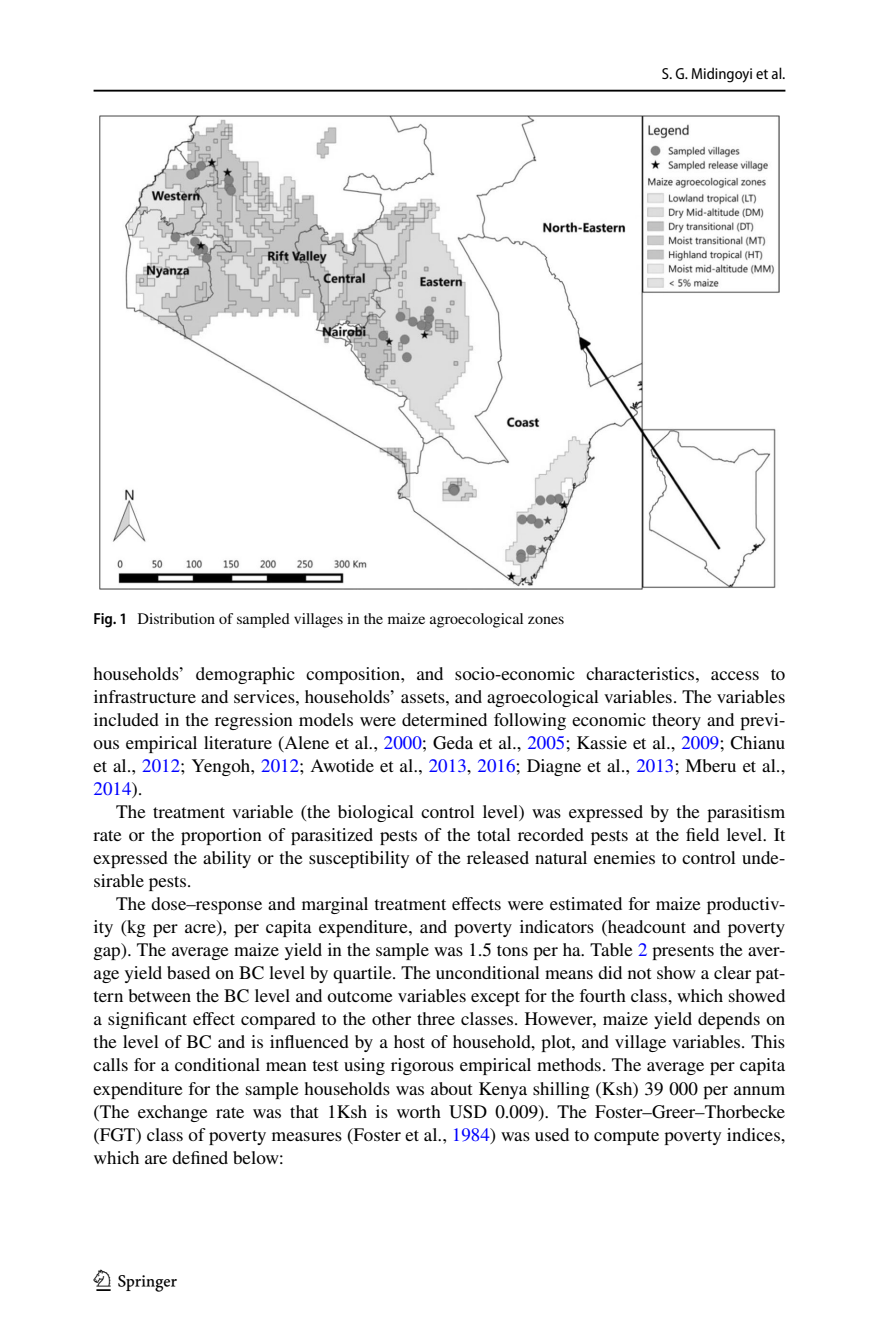
<style>
.page{position:relative;width:879px;height:1333px;background:#fff}
.page>*{position:absolute;margin:0;border:0;box-sizing:border-box;transform-origin:0 0}
.t1{font:30px "Springnew";color:#000}
.t2{font:19px/23px "STIX";color:#000;text-align:justify}
.t3{font:16px "STIX";color:#000}
.t4{font:semi-condensed 16px "Myriad Pro";color:#000}
.s1{font-family:"Myriad Pro";font-weight:600;font-stretch:semi-condensed}
.s2{color:#00f}
</style>
<div class="page">
<hr style="left:94px;top:90px;width:691px;height:2px;background:#000">
<img style="left:99px;top:116px;width:681px;height:473px">
<p class="t4" style="left:662px;top:65px;width:125px">S. G. Midingoyi et al.</p>
<p class="t3" style="left:94px;top:608px;width:472px"><span class="s1">Fig. 1</span> Distribution of sampled villages in the maize agroecological zones</p>
<p class="t2" style="left:94px;top:663px;width:693px">households’ demographic composition, and socio-economic characteristics, access to infrastructure and services, households’ assets, and agroecological variables. The variables included in the regression models were determined following economic theory and previ&shy;ous empirical literature (Alene et al., <span class="s2">2000</span>; Geda et al., <span class="s2">2005</span>; Kassie et al., <span class="s2">2009</span>; Chianu et al., <span class="s2">2012</span>; Yengoh, <span class="s2">2012</span>; Awotide et al., <span class="s2">2013</span>, <span class="s2">2016</span>; Diagne et al., <span class="s2">2013</span>; Mberu et al., <span class="s2">2014</span>).</p>
<p class="t2" style="left:94px;top:801px;width:693px;text-indent:23px">The treatment variable (the biological control level) was expressed by the parasitism rate or the proportion of parasitized pests of the total recorded pests at the field level. It expressed the ability or the susceptibility of the released natural enemies to control unde&shy;sirable pests.</p>
<p class="t2" style="left:94px;top:893px;width:693px;text-indent:23px">The dose–response and marginal treatment effects were estimated for maize productiv&shy;ity (kg per acre), per capita expenditure, and poverty indicators (headcount and poverty gap). The average maize yield in the sample was 1.5 tons per ha. Table <span class="s2">2</span> presents the aver&shy;age yield based on BC level by quartile. The unconditional means did not show a clear pat&shy;tern between the BC level and outcome variables except for the fourth class, which showed a significant effect compared to the other three classes. However, maize yield depends on the level of BC and is influenced by a host of household, plot, and village variables. This calls for a conditional mean test using rigorous empirical methods. The average per capita expenditure for the sample households was about Kenya shilling (Ksh) 39 000 per annum (The exchange rate was that 1Ksh is worth USD 0.009). The Foster–Greer–Thorbecke (FGT) class of poverty measures (Foster et al., <span class="s2">1984</span>) was used to compute poverty indices, which are defined below:</p>
<h1 class="t1" style="left:96px;top:1269px;width:83px">1 3</h1>
</div>
